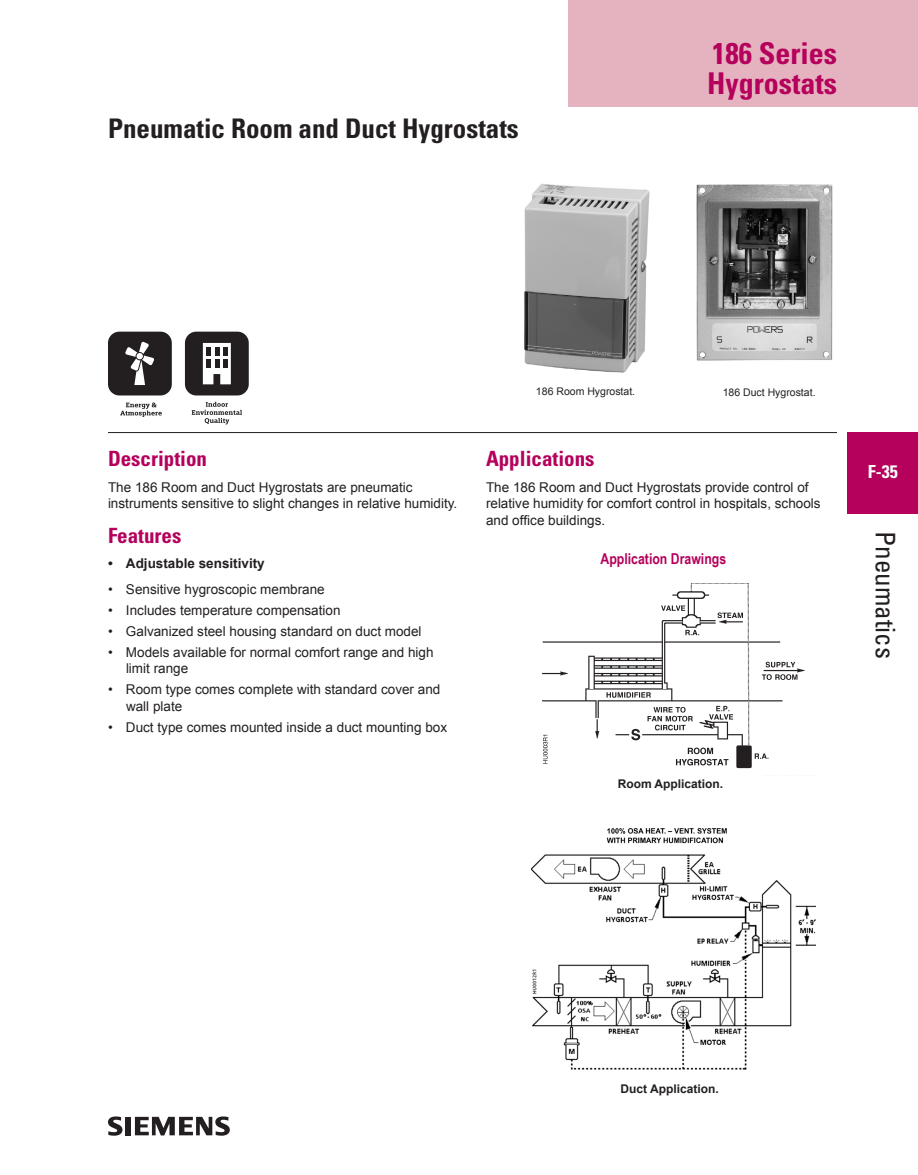
<style>
.page{position:relative;width:918px;height:1175px;background:#fff}
.page>*{position:absolute;margin:0;border:0;box-sizing:border-box;transform-origin:0 0}
.Box_Header_Copy{font:700 condensed 30px "Univers";color:#b5015b}
.prod_number{font:700 condensed 30px "Univers";color:#b5015b}
.Headline{font:700 condensed 27px "Univers";color:#231f20}
.t1{font:condensed 27px "Univers";color:#231f20}
.Body{font:700 condensed 21px "Univers";color:#b5015b}
.subhead2{font:700 condensed 21px "Univers";color:#b5015b}
.t2{font:700 condensed 18px "Univers";color:#fff}
.subhead2-2{font:700 15px "Arial Narrow";color:#b5015b}
.bullet_body_copy{font:13.5px/16.5px "Arial";color:#231f20}
.Body-2{font:13.5px/16.5px "Arial";color:#231f20}
.subhead2-3{font:700 13.5px "Arial";color:#231f20}
.Specs_footnote{font:700 12px "Arial";color:#231f20}
.picture_caption{font:10.5px "Arial";color:#231f20}
</style>
<div class="page">
<div style="left:568px;top:0;width:350px;height:106px;background:#e5b3c0"></div>
<svg style="left:108px;top:1116px;width:14px;height:19px"></svg>
<div style="left:125px;top:1116px;width:6px;height:19px;background:#231f20"></div>
<svg style="left:135px;top:1116px;width:95px;height:19px"></svg>
<div style="left:848px;top:432px;width:70px;height:81px;background:#b5015b"></div>
<hr style="left:108px;top:432px;width:729px;height:1px;background:#231f20">
<img style="left:524px;top:184px;width:126px;height:189px">
<img style="left:696px;top:184px;width:137px;height:177px">
<img style="left:542px;top:583px;width:263px;height:186px">
<img style="left:532px;top:828px;width:284px;height:241px">
<svg style="left:108px;top:332px;width:64px;height:63px;background:#413d3e"></svg>
<svg style="left:120px;top:402px;width:42px;height:15px"></svg>
<svg style="left:192px;top:402px;width:50px;height:22px"></svg>
<svg style="left:185px;top:332px;width:64px;height:63px"></svg>
<p class="Headline" style="left:108px;top:112px;width:412px">Pneumatic Room and Duct Hygrostats</p>
<p class="prod_number" style="left:712px;top:35px;width:126px">186 Series</p>
<p class="Box_Header_Copy" style="left:707px;top:65px;width:131px">Hygrostats</p>
<p class="Body" style="left:108px;top:446px;width:101px">Description</p>
<p class="Body-2" style="left:108px;top:479px;width:351px">The 186 Room and Duct Hygrostats are pneumatic instruments sensitive to slight changes in relative humidity.</p>
<p class="subhead2" style="left:108px;top:522px;width:75px">Features</p>
<p class="subhead2-3" style="left:108px;top:554px;width:158px">• Adjustable sensitivity</p>
<p class="bullet_body_copy" style="left:108px;top:581px;width:218px">• Sensitive hygroscopic membrane</p>
<p class="bullet_body_copy" style="left:108px;top:602px;width:234px">• Includes temperature compensation</p>
<p class="bullet_body_copy" style="left:108px;top:623px;width:315px">• Galvanized steel housing standard on duct model</p>
<p class="bullet_body_copy" style="left:126px;top:644px;width:309px;text-indent:-18px">• Models available for normal comfort range and high limit range</p>
<p class="bullet_body_copy" style="left:126px;top:681px;width:316px;text-indent:-18px">• Room type comes complete with standard cover and wall plate</p>
<p class="bullet_body_copy" style="left:108px;top:719px;width:341px">• Duct type comes mounted inside a duct mounting box</p>
<p class="picture_caption" style="left:536px;top:385px;width:101px">186 Room Hygrostat.</p>
<p class="picture_caption" style="left:723px;top:385px;width:94px">186 Duct Hygrostat.</p>
<p class="Body" style="left:486px;top:446px;width:110px">Applications</p>
<p class="Body-2" style="left:486px;top:479px;width:336px">The 186 Room and Duct Hygrostats provide control of relative humidity for comfort control in hospitals, schools and office buildings.</p>
<p class="subhead2-2" style="left:600px;top:547px;width:127px">Application Drawings</p>
<p class="Specs_footnote" style="left:618px;top:775px;width:107px">Room Application.</p>
<h3 class="t2" style="left:868px;top:461px;width:31px">F-35</h3>
<h2 class="t1" style="left:902px;top:531px;width:129px;rotate:90deg">Pneumatics</h2>
<p class="Specs_footnote" style="left:621px;top:1081px;width:100px">Duct Application.</p>
</div>
